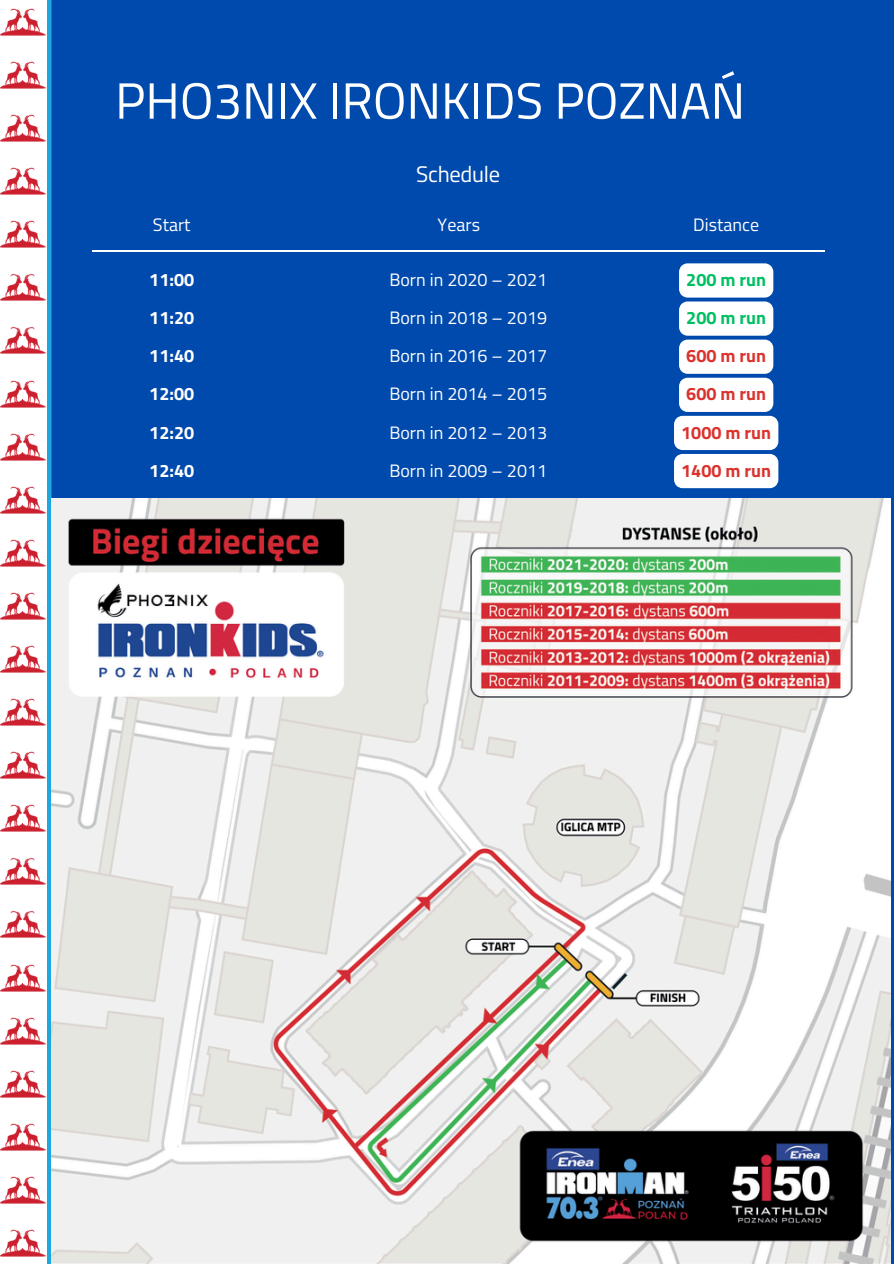
<style>
.page{position:relative;width:894px;height:1264px;background:#fff}
.page>*{position:absolute;margin:0;border:0;box-sizing:border-box;transform-origin:0 0}
.t1{font:51px "Titillium Web";color:#fff}
.t2{font:22.5px "Titillium Web";letter-spacing:-.01em;color:#fff}
.t3{font:18px "Titillium Web";color:#fff}
.t4{font:700 18px "Titillium Web";color:#fff}
.t5{font:700 18px "Titillium Web";color:#da332e}
.t6{font:700 18px "Titillium Web";color:#00bf63}
</style>
<div class="page">
<div style="left:48px;top:0;width:845px;height:1263px;background:#004aad"></div>
<hr style="left:47px;top:0;width:4px;height:1263px;background:#1ca8df">
<img style="left:0;top:8px;width:46px;height:28px">
<img style="left:0;top:1229px;width:46px;height:28px">
<img style="left:0;top:61px;width:46px;height:28px">
<img style="left:0;top:114px;width:46px;height:28px">
<img style="left:0;top:167px;width:46px;height:28px">
<img style="left:0;top:220px;width:46px;height:28px">
<img style="left:0;top:273px;width:46px;height:28px">
<img style="left:0;top:326px;width:46px;height:28px">
<img style="left:0;top:380px;width:46px;height:28px">
<img style="left:0;top:433px;width:46px;height:28px">
<img style="left:0;top:486px;width:46px;height:28px">
<img style="left:0;top:539px;width:46px;height:28px">
<img style="left:0;top:592px;width:46px;height:28px">
<img style="left:0;top:645px;width:46px;height:28px">
<img style="left:0;top:698px;width:46px;height:28px">
<img style="left:0;top:751px;width:46px;height:28px">
<img style="left:0;top:804px;width:46px;height:28px">
<img style="left:0;top:857px;width:46px;height:28px">
<img style="left:0;top:910px;width:46px;height:28px">
<img style="left:0;top:964px;width:46px;height:28px">
<img style="left:0;top:1017px;width:46px;height:28px">
<img style="left:0;top:1070px;width:46px;height:28px">
<img style="left:0;top:1123px;width:46px;height:28px">
<img style="left:0;top:1176px;width:46px;height:28px">
<img style="left:51px;top:499px;width:839px;height:764px">
<hr style="left:92px;top:251px;width:732px;height:1px;background:#fff">
<svg style="left:674px;top:263px;width:104px;height:225px"></svg>
<p class="t1" style="left:115px;top:61px;width:631px">PHO3NIX IRONKIDS POZNAŃ</p>
<h4 class="t2" style="left:416px;top:156px;width:85px">Schedule</h4>
<p class="t3" style="left:153px;top:211px;width:39px">Start</p>
<p class="t3" style="left:437px;top:211px;width:44px">Years</p>
<h4 class="t3" style="left:693px;top:211px;width:67px">Distance</h4>
<h4 class="t4" style="left:149px;top:266px;width:46px">11:00</h4>
<p class="t3" style="left:389px;top:266px;width:159px">Born in 2020 – 2021</p>
<h4 class="t6" style="left:686px;top:266px;width:81px">200 m run</h4>
<h4 class="t4" style="left:149px;top:304px;width:46px">11:20</h4>
<p class="t3" style="left:389px;top:304px;width:159px">Born in 2018 – 2019</p>
<h4 class="t6" style="left:686px;top:304px;width:81px">200 m run</h4>
<h4 class="t4" style="left:149px;top:342px;width:46px">11:40</h4>
<p class="t3" style="left:389px;top:342px;width:159px">Born in 2016 – 2017</p>
<h4 class="t5" style="left:686px;top:342px;width:81px">600 m run</h4>
<h4 class="t4" style="left:149px;top:380px;width:46px">12:00</h4>
<p class="t3" style="left:389px;top:380px;width:159px">Born in 2014 – 2015</p>
<h4 class="t5" style="left:686px;top:380px;width:81px">600 m run</h4>
<h4 class="t4" style="left:149px;top:418px;width:46px">12:20</h4>
<p class="t3" style="left:389px;top:418px;width:159px">Born in 2012 – 2013</p>
<h4 class="t5" style="left:681px;top:418px;width:91px">1000 m run</h4>
<p class="t4" style="left:149px;top:456px;width:46px">12:40</p>
<h3 class="t3" style="left:389px;top:456px;width:159px">Born in 2009 – 2011</h3>
<p class="t5" style="left:681px;top:456px;width:91px">1400 m run</p>
</div>
